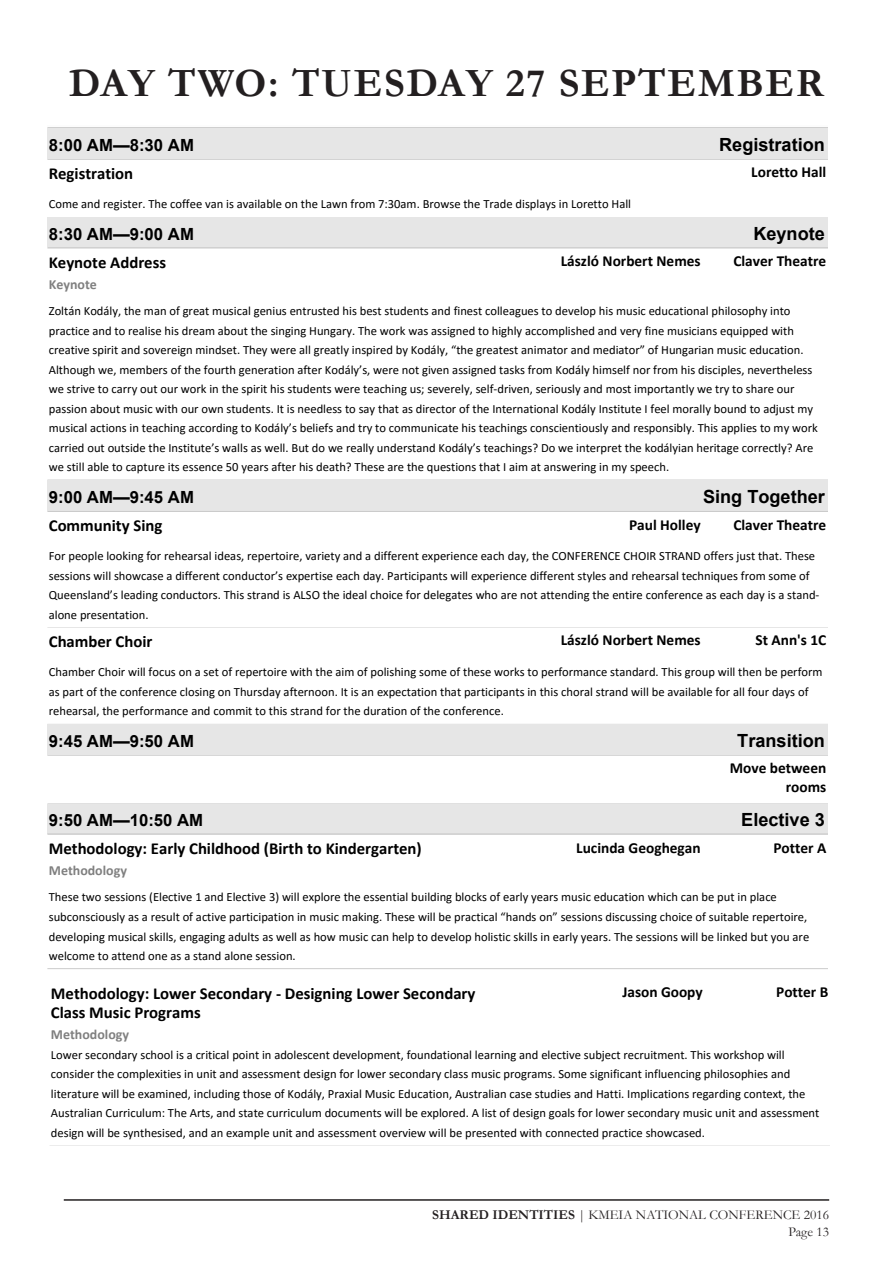
<style>
.page{position:relative;width:893px;height:1263px;background:#fff}
.page>*{position:absolute;margin:0;border:0;box-sizing:border-box;transform-origin:0 0}
.t1{font:700 40.5px "Garamond";letter-spacing:.04em;color:#231f20}
.t2{font:700 18.15px "Arial";color:#000}
.t3{font:700 16.8px/19.5px "Calibri";color:#000}
.t4{font:700 16.8px "Arial";color:#000}
.t5{font:700 15.3px/18.1px "Calibri";color:#000;text-align:right}
.t6{font:700 13.95px "Calibri";color:#808080}
.t7{font:13.5px/17px "Garamond";color:#231f20;text-align:right}
.t8{font:12.6px/19.5px "Calibri";color:#000}
.s1{font-weight:700}
</style>
<div class="page">
<hr style="left:64px;top:1199px;width:765px;height:2px;background:#231f20">
<hr style="left:47px;top:127px;width:781px;height:1px;background:#cdcdcd">
<div style="left:47px;top:128px;width:781px;height:31px;background:#e6e6e6"></div>
<hr style="left:47px;top:159px;width:781px;height:1px;background:#cbcbcb">
<hr style="left:47px;top:217px;width:781px;height:1px;background:#cbcbcb">
<div style="left:47px;top:218px;width:781px;height:29px;background:#e6e6e6"></div>
<hr style="left:47px;top:247px;width:781px;height:1px;background:#cbcbcb">
<hr style="left:47px;top:480px;width:781px;height:1px;background:#cbcbcb">
<div style="left:47px;top:481px;width:781px;height:30px;background:#e6e6e6"></div>
<hr style="left:47px;top:511px;width:781px;height:1px;background:#cbcbcb">
<div style="left:47px;top:724px;width:781px;height:31px;background:#e6e6e6"></div>
<hr style="left:47px;top:755px;width:781px;height:1px;background:#cbcbcb">
<div style="left:47px;top:804px;width:781px;height:29px;background:#e6e6e6"></div>
<hr style="left:47px;top:833px;width:781px;height:2px;background:#cbcbcb">
<hr style="left:47px;top:968px;width:781px;height:1px;background:#cbcbcb">
<p class="t1" style="left:69px;top:55px;width:757px">DAY TWO: TUESDAY 27 SEPTEMBER</p>
<p class="t4" style="left:49px;top:133px;width:147px">8:00 AM—8:30 AM</p>
<p class="t2" style="left:719px;top:132px;width:107px">Registration</p>
<p class="t3" style="left:49px;top:163px;width:86px">Registration</p>
<p class="t8" style="left:49px;top:194px;width:584px">Come and register. The coffee van is available on the Lawn from 7:30am. Browse the Trade displays in Loretto Hall</p>
<p class="t5" style="left:751px;top:163px;width:77px">Loretto Hall</p>
<p class="t4" style="left:49px;top:222px;width:147px">8:30 AM—9:00 AM</p>
<p class="t2" style="left:753px;top:220px;width:73px">Keynote</p>
<p class="t3" style="left:49px;top:252px;width:119px">Keynote Address</p>
<p class="t5" style="left:561px;top:251px;width:141px">László Norbert Nemes</p>
<p class="t8" style="left:49px;top:301px;width:770px">Zoltán Kodály, the man of great musical genius entrusted his best students and finest colleagues to develop his music educational philosophy into practice and to realise his dream about the singing Hungary. The work was assigned to highly accomplished and very fine musicians equipped with creative spirit and sovereign mindset. They were all greatly inspired by Kodály, “the greatest animator and mediator” of Hungarian music education.<br>Although we, members of the fourth generation after Kodály’s, were not given assigned tasks from Kodály himself nor from his disciples, nevertheless we strive to carry out our work in the spirit his students were teaching us; severely, self-driven, seriously and most importantly we try to share our passion about music with our own students. It is needless to say that as director of the International Kodály Institute I feel morally bound to adjust my musical actions in teaching according to Kodály’s beliefs and try to communicate his teachings conscientiously and responsibly. This applies to my work carried out outside the Institute’s walls as well. But do we really understand Kodály’s teachings? Do we interpret the kodályian heritage correctly? Are we still able to capture its essence 50 years after his death? These are the questions that I aim at answering in my speech.</p>
<p class="t5" style="left:733px;top:251px;width:94px">Claver Theatre</p>
<p class="t6" style="left:49px;top:274px;width:50px">Keynote</p>
<p class="t4" style="left:49px;top:485px;width:147px">9:00 AM—9:45 AM</p>
<p class="t2" style="left:703px;top:484px;width:123px">Sing Together</p>
<p class="t3" style="left:49px;top:515px;width:115px">Community Sing</p>
<p class="t5" style="left:629px;top:515px;width:73px">Paul Holley</p>
<p class="t8" style="left:49px;top:546px;width:772px">For people looking for rehearsal ideas, repertoire, variety and a different experience each day, the CONFERENCE CHOIR STRAND offers just that. These sessions will showcase a different conductor’s expertise each day. Participants will experience different styles and rehearsal techniques from some of Queensland’s leading conductors. This strand is ALSO the ideal choice for delegates who are not attending the entire conference as each day is a stand&shy;alone presentation.</p>
<p class="t5" style="left:733px;top:515px;width:94px">Claver Theatre</p>
<p class="t3" style="left:49px;top:631px;width:105px">Chamber Choir</p>
<p class="t5" style="left:561px;top:631px;width:141px">László Norbert Nemes</p>
<p class="t8" style="left:49px;top:662px;width:775px">Chamber Choir will focus on a set of repertoire with the aim of polishing some of these works to performance standard. This group will then be perform as part of the conference closing on Thursday afternoon. It is an expectation that participants in this choral strand will be available for all four days of rehearsal, the performance and commit to this strand for the duration of the conference.</p>
<p class="t5" style="left:755px;top:631px;width:72px">St Ann's 1C</p>
<p class="t4" style="left:49px;top:729px;width:147px">9:45 AM—9:50 AM</p>
<p class="t2" style="left:737px;top:728px;width:89px">Transition</p>
<p class="t5" style="left:730px;top:759px;width:98px">Move between rooms</p>
<p class="t4" style="left:49px;top:808px;width:156px">9:50 AM—10:50 AM</p>
<p class="t2" style="left:741px;top:807px;width:85px">Elective 3</p>
<p class="t3" style="left:49px;top:838px;width:374px">Methodology: Early Childhood (Birth to Kindergarten)</p>
<p class="t5" style="left:576px;top:838px;width:126px">Lucinda Geoghegan</p>
<p class="t8" style="left:49px;top:887px;width:762px">These two sessions (Elective 1 and Elective 3) will explore the essential building blocks of early years music education which can be put in place subconsciously as a result of active participation in music making. These will be practical “hands on” sessions discussing choice of suitable repertoire, developing musical skills, engaging adults as well as how music can help to develop holistic skills in early years. The sessions will be linked but you are welcome to attend one as a stand alone session.</p>
<p class="t5" style="left:773px;top:838px;width:54px">Potter A</p>
<p class="t6" style="left:49px;top:860px;width:80px">Methodology</p>
<p class="t3" style="left:51px;top:983px;width:426px">Methodology: Lower Secondary - Designing Lower Secondary<br>Class Music Programs</p>
<p class="t5" style="left:622px;top:983px;width:82px">Jason Goopy</p>
<p class="t8" style="left:51px;top:1044px;width:770px">Lower secondary school is a critical point in adolescent development, foundational learning and elective subject recruitment. This workshop will consider the complexities in unit and assessment design for lower secondary class music programs. Some significant influencing philosophies and literature will be examined, including those of Kodály, Praxial Music Education, Australian case studies and Hatti. Implications regarding context, the Australian Curriculum: The Arts, and state curriculum documents will be explored. A list of design goals for lower secondary music unit and assessment design will be synthesised, and an example unit and assessment overview will be presented with connected practice showcased.</p>
<p class="t5" style="left:776px;top:983px;width:54px">Potter B</p>
<p class="t6" style="left:51px;top:1025px;width:80px">Methodology</p>
<p class="t7" style="left:432px;top:1205px;width:399px"><span class="s1">SHARED IDENTITIES</span> | KMEIA NATIONAL CONFERENCE 2016<br>Page 13</p>
</div>
